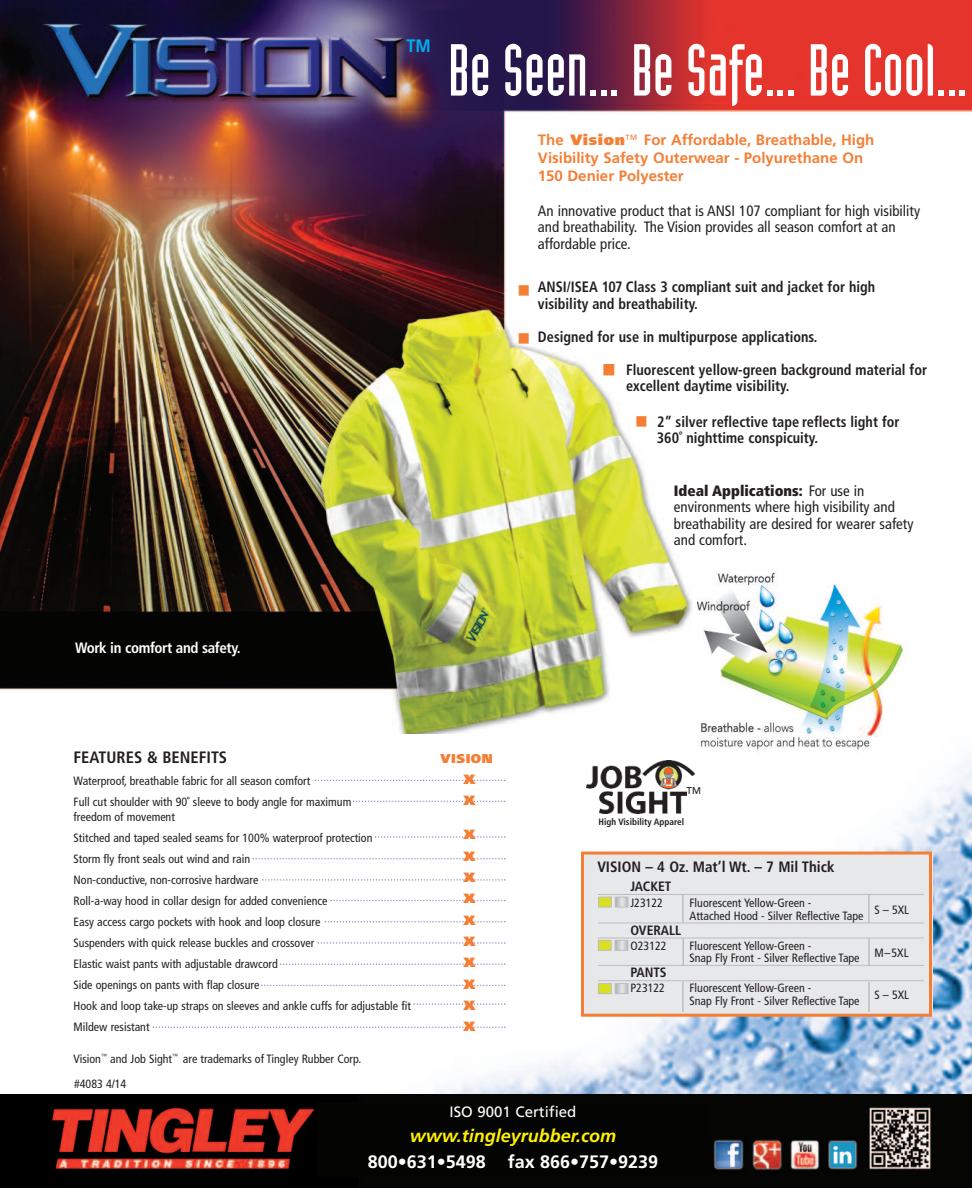
<style>
.page{position:relative;width:972px;height:1188px;background:#fff}
.page>*{position:absolute;margin:0;border:0;box-sizing:border-box;transform-origin:0 0}
.t1{font:72px "Industria Solid";color:#fff}
.t2{font:700 18px "Frutiger";color:#fff}
.t3{font:italic 700 18px "Frutiger";color:#fff101}
.t4{font:900 18px/21.3px "Frutiger";color:#f47e34}
.t5{font:700 18px "Frutiger";color:#00aeef;scale:.9 1}
.t6{font:18px "Wingdings";color:#f47e34;scale:.95 1}
.t7{font:700 condensed 16.5px "Frutiger";color:#231f20}
.t8{font:700 condensed 15px/16.5px "Frutiger";color:#231f20;scale:.95 1}
.t9{font:condensed 15px/16.5px "Frutiger";color:#231f20}
.t10{font:700 15px/18px "Frutiger";color:#f47e34}
.t11{font:700 condensed 15px "Frutiger";color:#231f20}
.t12{font:700 condensed 15px "Frutiger";letter-spacing:-.025em;color:#fff}
.t13{font:15px "Frutiger";color:#fff}
.t14{font:700 condensed 13.5px "Frutiger";color:#231f20}
.t15{font:900 12.75px "Frutiger";letter-spacing:.045em;color:#f47e34}
.t16{font:condensed 12px/21px "Frutiger";color:#231f20}
.t17{font:500 9.75px "Avenir";color:#231f20}
.t18{font:700 condensed 9.15px "Frutiger";color:#231f20}
.s1{font-weight:900}
.s2{color:#f47e34}
</style>
<div class="page">
<img style="left:0;top:0;width:972px;height:734px">
<img style="left:29px;top:758px;width:943px;height:337px">
<svg style="left:315px;top:780px;width:190px;height:1px"></svg>
<div style="left:693px;top:552px;width:215px;height:213px;background:#fff"></div>
<img style="left:698px;top:569px;width:206px;height:182px">
<svg style="left:353px;top:801px;width:153px;height:1px"></svg>
<svg style="left:375px;top:836px;width:131px;height:2px"></svg>
<svg style="left:252px;top:858px;width:254px;height:1px"></svg>
<svg style="left:262px;top:879px;width:244px;height:2px"></svg>
<svg style="left:330px;top:900px;width:176px;height:1px"></svg>
<svg style="left:325px;top:921px;width:181px;height:1px"></svg>
<svg style="left:318px;top:942px;width:188px;height:2px"></svg>
<svg style="left:413px;top:1003px;width:93px;height:2px"></svg>
<svg style="left:280px;top:963px;width:226px;height:2px"></svg>
<svg style="left:261px;top:985px;width:245px;height:1px"></svg>
<svg style="left:153px;top:1027px;width:353px;height:1px"></svg>
<img style="left:586px;top:760px;width:108px;height:54px">
<div style="left:581px;top:852px;width:351px;height:162px;background:#e7e8e9"></div>
<hr style="left:598px;top:894px;width:326px;height:1px;background:#bcbdc0">
<hr style="left:598px;top:923px;width:326px;height:1px;background:#bcbdc0">
<hr style="left:598px;top:938px;width:326px;height:1px;background:#bcbdc0">
<hr style="left:598px;top:965px;width:326px;height:1px;background:#bcbdc0">
<hr style="left:598px;top:980px;width:326px;height:1px;background:#bcbdc0">
<hr style="left:682px;top:895px;width:2px;height:27px;background:#bcbdc0">
<div style="left:599px;top:897px;width:12px;height:10px;background:#d9e01f"></div>
<div style="left:598px;top:897px;width:14px;height:11px;border:1px solid #bcbdc0"></div>
<svg style="left:617px;top:897px;width:12px;height:10px"></svg>
<div style="left:615px;top:897px;width:13px;height:10px;border:1px solid #bcbdc0"></div>
<hr style="left:868px;top:895px;width:2px;height:28px;background:#bcbdc0">
<hr style="left:682px;top:982px;width:2px;height:30px;background:#bcbdc0">
<hr style="left:868px;top:938px;width:2px;height:27px;background:#bcbdc0">
<hr style="left:868px;top:982px;width:2px;height:30px;background:#bcbdc0">
<div style="left:599px;top:941px;width:12px;height:9px;background:#d9e01f"></div>
<div style="left:598px;top:940px;width:14px;height:11px;border:1px solid #bcbdc0"></div>
<svg style="left:617px;top:940px;width:12px;height:10px"></svg>
<div style="left:615px;top:940px;width:13px;height:11px;border:1px solid #bcbdc0"></div>
<div style="left:599px;top:984px;width:12px;height:9px;background:#d9e01f"></div>
<div style="left:598px;top:983px;width:14px;height:11px;border:1px solid #bcbdc0"></div>
<svg style="left:617px;top:983px;width:12px;height:10px"></svg>
<div style="left:615px;top:983px;width:13px;height:11px;border:1px solid #bcbdc0"></div>
<svg style="left:683px;top:938px;width:2px;height:27px"></svg>
<div style="left:581px;top:852px;width:351px;height:165px;border:3px solid #f47e34"></div>
<img style="left:0;top:1095px;width:969px;height:93px">
<div style="left:317px;top:1102px;width:392px;height:74px;background:#040503"></div>
<p class="t12" style="left:75px;top:642px;width:167px">Work in comfort and safety.</p>
<h2 class="t5" style="left:406px;top:38px;width:28px">TM</h2>
<h1 class="t1" style="left:448px;top:44px;width:521px">Be Seen... Be Safe... Be Cool...</h1>
<h2 class="t6" style="left:518px;top:281px;width:15px">■</h2>
<h2 class="t6" style="left:518px;top:329px;width:15px">■</h2>
<p class="t10" style="left:538px;top:132px;width:338px">The <span class="s1">Vision</span><sup>TM</sup> For Affordable, Breathable, High<br>Visibility Safety Outerwear - Polyurethane On<br>150 Denier Polyester</p>
<p class="t9" style="left:538px;top:204px;width:384px">An innovative product that is ANSI 107 compliant for high visibility and breathability. The Vision provides all season comfort at an affordable price.</p>
<p class="t8" style="left:538px;top:280px;width:357px">ANSI/ISEA 107 Class 3 compliant suit and jacket for high visibility and breathability.</p>
<p class="t8" style="left:538px;top:330px;width:296px">Designed for use in multipurpose applications.</p>
<p class="t8" style="left:626px;top:363px;width:318px;text-indent:-23px"><span class="s2">■</span> Fluorescent yellow-green background material for excellent daytime visibility.</p>
<p class="t8" style="left:657px;top:415px;width:257px;text-indent:-22px"><span class="s2">■</span> 2” silver reflective tape reflects light for<br>360˚ nighttime conspicuity.</p>
<p class="t9" style="left:674px;top:483px;width:241px"><span class="s1">Ideal Applications:</span> For use in environments where high visibility and breathability are desired for wearer safety and comfort.</p>
<h3 class="t7" style="left:74px;top:750px;width:155px">FEATURES &amp; BENEFITS</h3>
<p class="t15" style="left:440px;top:753px;width:54px">VISION</p>
<p class="t16" style="left:74px;top:772px;width:279px">Waterproof, breathable fabric for all season comfort<br>Full cut shoulder with 90˚ sleeve to body angle for maximum</p>
<p class="t16" style="left:74px;top:808px;width:339px">freedom of movement<br>Stitched and taped sealed seams for 100% waterproof protection<br>Storm fly front seals out wind and rain<br>Non-conductive, non-corrosive hardware<br>Roll-a-way hood in collar design for added convenience<br>Easy access cargo pockets with hook and loop closure<br>Suspenders with quick release buckles and crossover<br>Elastic waist pants with adjustable drawcord<br>Side openings on pants with flap closure<br>Hook and loop take-up straps on sleeves and ankle cuffs for adjustable fit Mildew resistant</p>
<p class="t16" style="left:74px;top:1049px;width:289px">Vision<sup>™</sup> and Job Sight<sup>™</sup> are trademarks of Tingley Rubber Corp.</p>
<h2 class="t4" style="left:464px;top:768px;width:14px">x x</h2>
<h2 class="t4" style="left:464px;top:824px;width:14px;text-align:justify">x x x x x x x x x x</h2>
<p class="t16" style="left:74px;top:1074px;width:54px">#4083 4/14</p>
<p class="t17" style="left:687px;top:787px;width:16px">TM</p>
<p class="t18" style="left:599px;top:818px;width:87px">High Visibility Apparel</p>
<p class="t11" style="left:597px;top:861px;width:239px">VISION – 4 Oz. Mat’l Wt. – 7 Mil Thick</p>
<p class="t14" style="left:630px;top:881px;width:42px">JACKET</p>
<p class="t16" style="left:630px;top:893px;width:34px">J23122</p>
<p class="t16" style="left:690px;top:893px;width:123px">Fluorescent Yellow-Green -</p>
<p class="t16" style="left:690px;top:906px;width:175px">Attached Hood - Silver Reflective Tape</p>
<p class="t14" style="left:630px;top:925px;width:52px">OVERALL</p>
<p class="t16" style="left:630px;top:936px;width:38px">O23122</p>
<p class="t16" style="left:690px;top:936px;width:123px">Fluorescent Yellow-Green -</p>
<p class="t16" style="left:690px;top:949px;width:172px">Snap Fly Front - Silver Reflective Tape</p>
<p class="t14" style="left:630px;top:967px;width:38px">PANTS</p>
<p class="t16" style="left:630px;top:979px;width:36px">P23122</p>
<p class="t16" style="left:690px;top:979px;width:123px">Fluorescent Yellow-Green -</p>
<p class="t16" style="left:690px;top:991px;width:172px">Snap Fly Front - Silver Reflective Tape</p>
<p class="t13" style="left:450px;top:1106px;width:128px">ISO 9001 Certified</p>
<h2 class="t3" style="left:410px;top:1129px;width:208px">www.tingleyrubber.com</h2>
<h2 class="t2" style="left:368px;top:1154px;width:292px">800•631•5498 fax 866•757•9239</h2>
<p class="t16" style="left:874px;top:900px;width:36px">S – 5XL</p>
<p class="t16" style="left:874px;top:943px;width:36px">M–5XL</p>
<p class="t16" style="left:874px;top:986px;width:36px">S – 5XL</p>
</div>
